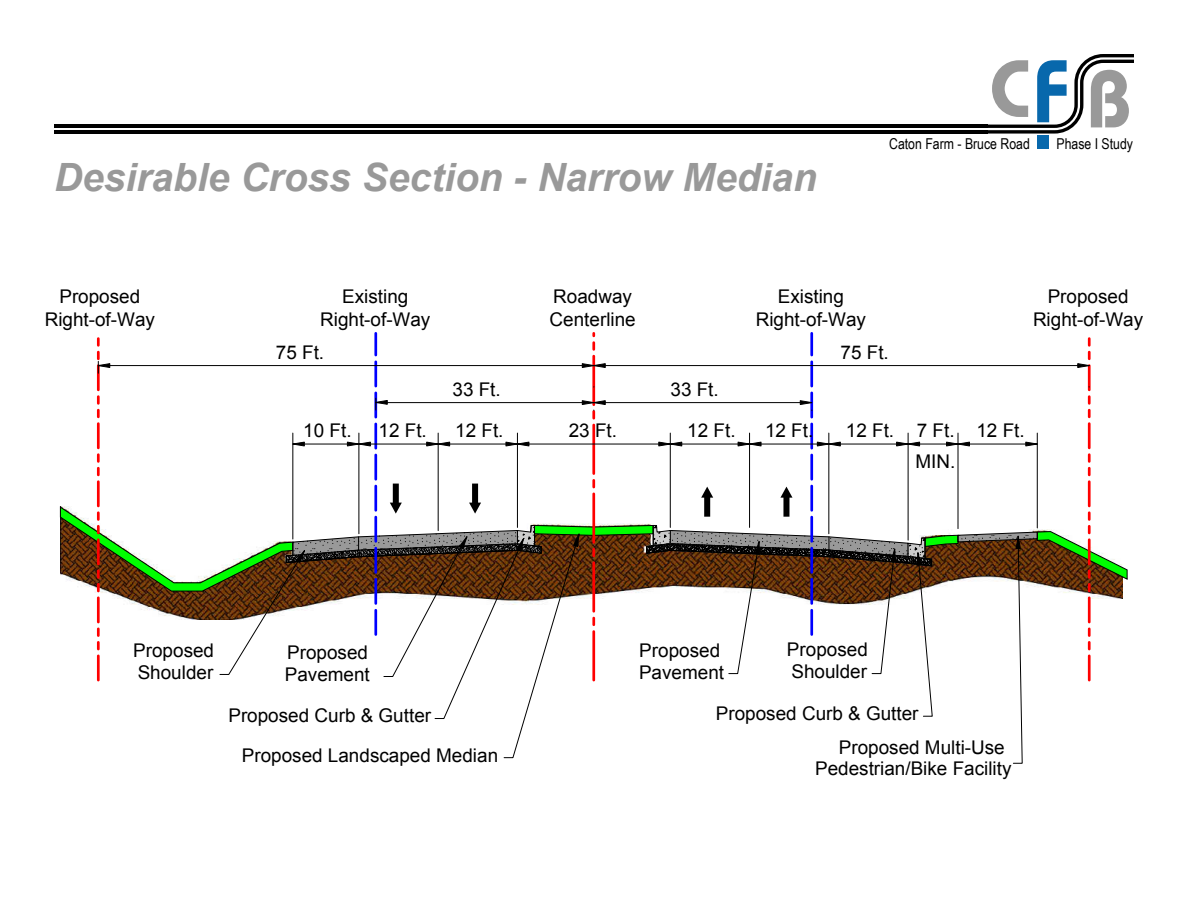
<style>
.page{position:relative;width:1188px;height:918px;background:#fff}
.page>*{position:absolute;margin:0;border:0;box-sizing:border-box;transform-origin:0 0}
.t1{font:italic 700 39px "Arial";color:#999}
.t2{font:18.9px/22.6px "Arial";color:#000}
.t3{font:15px "Arial Narrow";color:#000}
</style>
<div class="page">
<svg style="left:60px;top:333px;width:1068px;height:431px"></svg>
<div style="left:1037px;top:136px;width:12px;height:13px;background:#0868ac"></div>
<svg style="left:988px;top:54px;width:146px;height:80px"></svg>
<hr style="left:54px;top:125px;width:934px;height:3px;background:#000">
<hr style="left:54px;top:130px;width:934px;height:4px;background:#000">
<h1 class="t1" style="left:54px;top:151px;width:764px">Desirable Cross Section - Narrow Median</h1>
<p class="t3" style="left:889px;top:133px;width:142px">Caton Farm - Bruce Road</p>
<p class="t3" style="left:1057px;top:133px;width:78px">Phase I Study</p>
<p class="t2" style="left:320px;top:285px;width:112px;text-align:center">Existing<br>Right-of-Way</p>
<p class="t2" style="left:756px;top:285px;width:112px;text-align:center">Existing<br>Right-of-Way</p>
<p class="t2" style="left:276px;top:341px;width:50px">75 Ft.</p>
<p class="t2" style="left:550px;top:285px;width:88px">Roadway<br>Centerline</p>
<p class="t2" style="left:45px;top:285px;width:112px;text-align:center">Proposed<br>Right-of-Way</p>
<p class="t2" style="left:1033px;top:285px;width:112px;text-align:center">Proposed<br>Right-of-Way</p>
<p class="t2" style="left:841px;top:341px;width:50px">75 Ft.</p>
<p class="t2" style="left:453px;top:378px;width:50px">33 Ft.</p>
<p class="t2" style="left:670px;top:378px;width:50px">33 Ft.</p>
<p class="t2" style="left:303px;top:419px;width:50px">10 Ft.</p>
<p class="t2" style="left:379px;top:419px;width:50px">12 Ft.</p>
<p class="t2" style="left:455px;top:419px;width:50px">12 Ft.</p>
<p class="t2" style="left:569px;top:419px;width:50px">23 Ft.</p>
<p class="t2" style="left:687px;top:419px;width:50px">12 Ft.</p>
<p class="t2" style="left:765px;top:419px;width:50px">12 Ft.</p>
<p class="t2" style="left:846px;top:419px;width:180px">12 Ft. 7 Ft. 12 Ft.</p>
<p class="t2" style="left:133px;top:640px;width:82px;line-height:22px">Proposed<br>Shoulder</p>
<p class="t2" style="left:285px;top:641px;width:87px;line-height:21.9px">Proposed<br>Pavement</p>
<p class="t2" style="left:915px;top:450px;width:41px">MIN.</p>
<p class="t2" style="left:639px;top:640px;width:87px;line-height:21.9px">Proposed<br>Pavement</p>
<p class="t2" style="left:787px;top:638px;width:82px;line-height:22px">Proposed<br>Shoulder</p>
<p class="t2" style="left:228px;top:704px;width:204px">Proposed Curb &amp; Gutter</p>
<p class="t2" style="left:716px;top:702px;width:204px">Proposed Curb &amp; Gutter</p>
<p class="t2" style="left:242px;top:744px;width:258px">Proposed Landscaped Median</p>
<p class="t2" style="left:815px;top:736px;width:198px;line-height:21.5px;text-indent:24px">Proposed Multi-Use<br>Pedestrian/Bike Facility</p>
</div>
